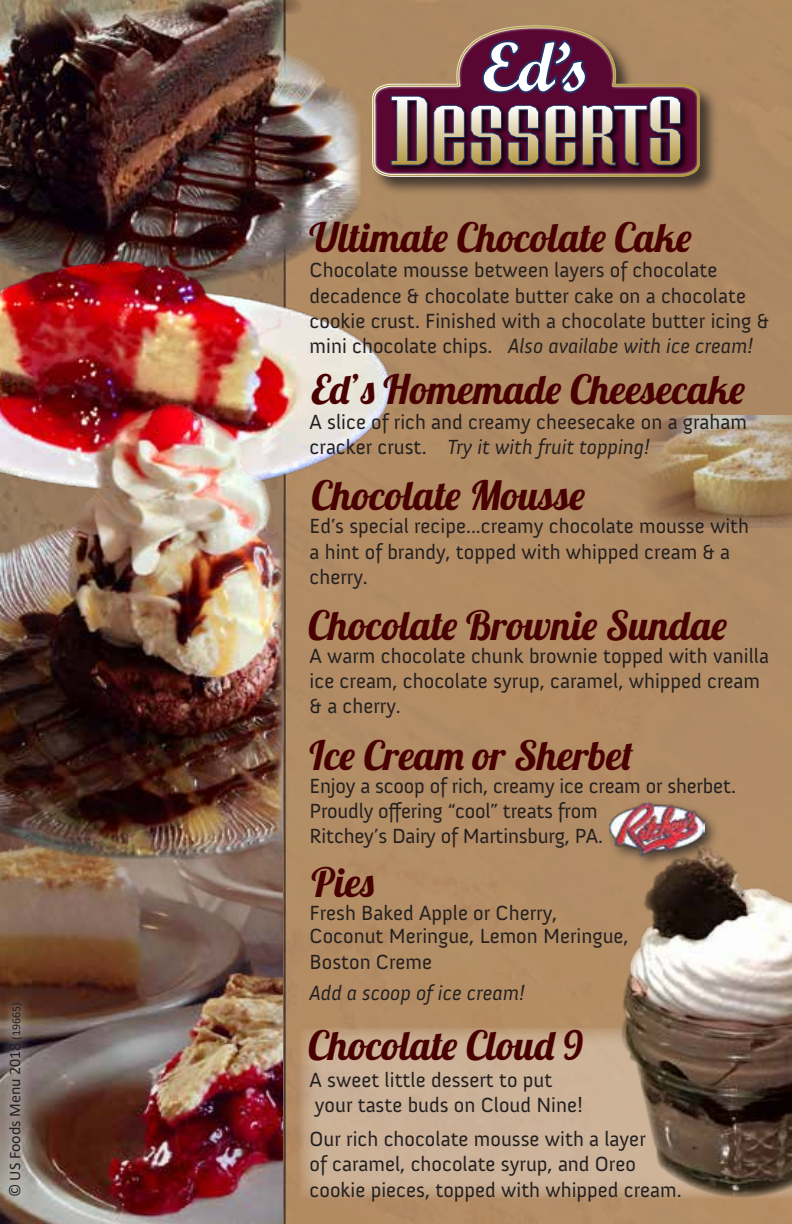
<style>
.page{position:relative;width:792px;height:1224px;background:#fff}
.page>*{position:absolute;margin:0;border:0;box-sizing:border-box;transform-origin:0 0}
.t1{font:40.4px "Lobster 1.4";color:#480000}
.t2{font:40.4px "Lobster 1.4";letter-spacing:.02em;color:#480000}
.t3{font:21px/25.2px "Anivers";color:#231f20}
.t4{font:italic 21px "Anivers";color:#231f20}
.t5{font:16px "Calibri";color:#231f20}
.s1{font-size:12px}
.s2{font-style:italic}
</style>
<div class="page">
<img style="left:0;top:658px;width:284px;height:566px">
<div style="left:284px;top:0;width:508px;height:1224px;background:#b18b64"></div>
<img style="left:0;top:0;width:361px;height:240px">
<img style="left:0;top:240px;width:394px;height:273px">
<img style="left:598px;top:415px;width:194px;height:112px">
<svg style="left:299px;top:1028px;width:293px;height:171px;background:#c9ae92"></svg>
<div style="left:372px;top:25px;width:347px;height:170px;background:#231f20;opacity:.75"></div>
<svg style="left:373px;top:26px;width:327px;height:150px;background:#996b59"></svg>
<img style="left:387px;top:92px;width:304px;height:84px">
<svg style="left:390px;top:40px;width:291px;height:126px;background:#855f63"></svg>
<div style="left:606px;top:799px;width:114px;height:72px;background:#b08b65"></div>
<img style="left:614px;top:802px;width:90px;height:15px">
<img style="left:592px;top:817px;width:200px;height:407px">
<img style="left:0;top:271px;width:281px;height:622px">
<svg style="left:0;top:990px;width:33px;height:218px;background:#867871"></svg>
<p class="t5" style="left:4px;top:1197px;width:197px;rotate:-90deg">© US Foods Menu 2018 <span class="s1">(19665)</span></p>
<h1 class="t1" style="left:310px;top:212px;width:383px">Ultimate Chocolate Cake</h1>
<p class="t3" style="left:310px;top:258px;width:461px">Chocolate mousse between layers of chocolate decadence &amp; chocolate butter cake on a chocolate cookie crust. Finished with a chocolate butter icing &amp; mini chocolate chips. <span class="s2">Also availabe with ice cream!</span></p>
<h1 class="t2" style="left:312px;top:364px;width:435px">Ed’s Homemade Cheesecake</h1>
<p class="t3" style="left:310px;top:410px;width:439px">A slice of rich and creamy cheesecake on a graham cracker crust. <span class="s2">Try it with fruit topping!</span></p>
<h1 class="t1" style="left:312px;top:470px;width:275px">Chocolate Mousse</h1>
<p class="t3" style="left:310px;top:514px;width:441px">Ed’s special recipe...creamy chocolate mousse with a hint of brandy, topped with whipped cream &amp; a cherry.</p>
<h1 class="t1" style="left:308px;top:600px;width:420px">Chocolate Brownie Sundae</h1>
<p class="t3" style="left:310px;top:644px;width:461px">A warm chocolate chunk brownie topped with vanilla ice cream, chocolate syrup, caramel, whipped cream &amp; a cherry.</p>
<h1 class="t1" style="left:310px;top:730px;width:325px">Ice Cream or Sherbet</h1>
<p class="t3" style="left:310px;top:773px;width:428px">Enjoy a scoop of rich, creamy ice cream or sherbet.<br>Proudly offering “cool” treats from<br>Ritchey’s Dairy of Martinsburg, PA.</p>
<h1 class="t1" style="left:312px;top:857px;width:64px">Pies</h1>
<p class="t3" style="left:310px;top:902px;width:321px;line-height:23px">Fresh Baked Apple or Cherry,<br>Coconut Meringue, Lemon Meringue,</p>
<p class="t3" style="left:310px;top:949px;width:124px">Boston Creme</p>
<p class="t4" style="left:310px;top:981px;width:217px">Add a scoop of ice cream!</p>
<h1 class="t1" style="left:308px;top:1019px;width:276px">Chocolate Cloud 9</h1>
<p class="t3" style="left:310px;top:1067px;width:275px">A sweet little dessert to put your taste buds on Cloud Nine!</p>
<p class="t3" style="left:310px;top:1127px;width:374px">Our rich chocolate mousse with a layer<br>of caramel, chocolate syrup, and Oreo cookie pieces, topped with whipped cream.</p>
</div>
